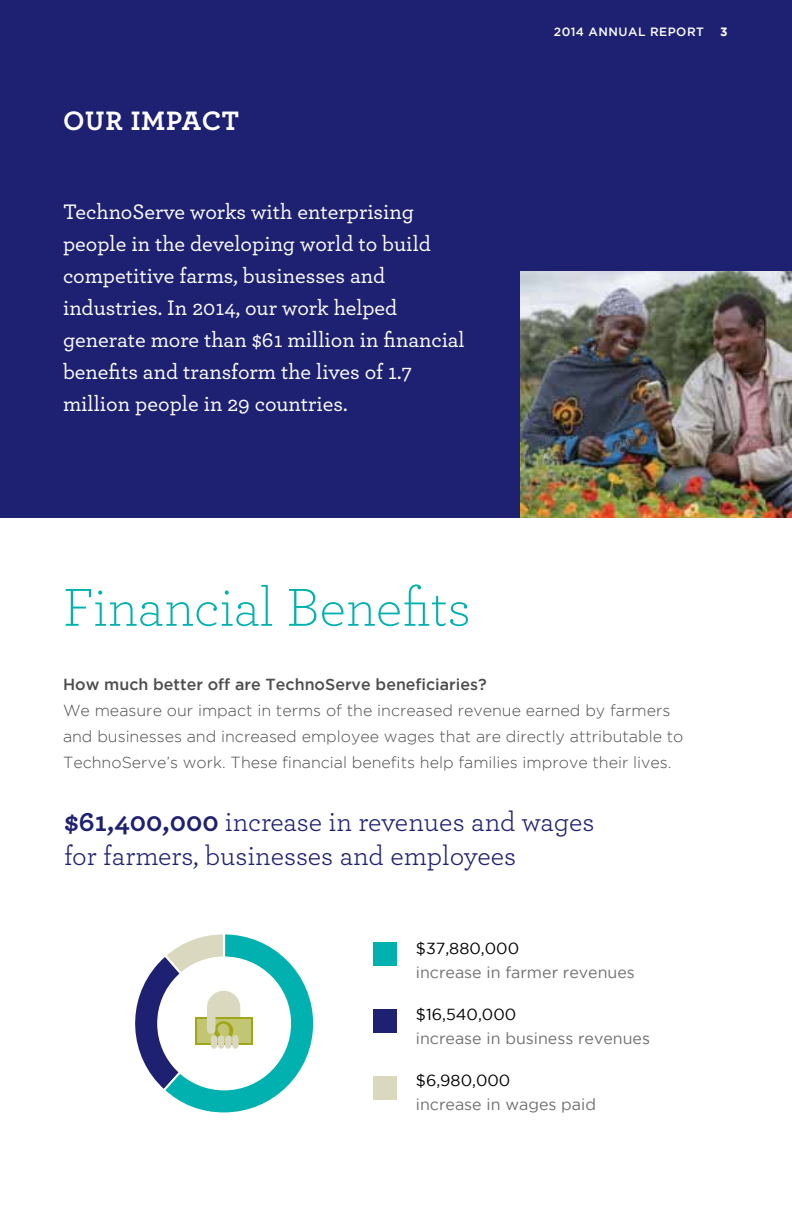
<style>
.page{position:relative;width:792px;height:1224px;background:#fff}
.page>*{position:absolute;margin:0;border:0;box-sizing:border-box;transform-origin:0 0}
.t1{font:300 56px "Archer";letter-spacing:-.005em;color:#00b1b0}
.t2{font:28px/34px "Archer";color:#1e2171}
.t3{font:700 28px "Archer";letter-spacing:.03em;color:#fff}
.t4{font:500 22px/32px "Archer";color:#fff}
.t5{font:300 16px/26px "Gotham";color:#4d4d4f}
.t6{font:16px "Gotham";color:#717073}
.t7{font:500 16px "Gotham";color:#4d4d4f}
.t8{font:16px "Gotham";color:#000}
.t9{font:500 12px "Gotham";letter-spacing:.045em;color:#fff}
.t10{font:700 12px "Gotham";color:#fff}
.s1{font-weight:700}
</style>
<div class="page">
<div style="left:0;top:0;width:792px;height:517px;background:#1e2171"></div>
<div style="left:373px;top:942px;width:24px;height:23px;background:#00b1b0"></div>
<div style="left:373px;top:1009px;width:24px;height:24px;background:#1e2171"></div>
<div style="left:373px;top:1076px;width:24px;height:24px;background:#dad8be"></div>
<svg style="left:135px;top:934px;width:179px;height:179px"></svg>
<img style="left:521px;top:271px;width:271px;height:246px">
<p class="t3" style="left:63px;top:99px;width:177px">OUR IMPACT</p>
<p class="t4" style="left:63px;top:195px;width:403px">TechnoServe works with enterprising people in the developing world to build competitive farms, businesses and industries. In 2014, our work helped generate more than $61 million in financial benefits and transform the lives of 1.7 million people in 29 countries.</p>
<h1 class="t1" style="left:63px;top:571px;width:409px">Financial Benefits</h1>
<p class="t9" style="left:554px;top:25px;width:149px">2014 annual report</p>
<p class="t10" style="left:720px;top:25px;width:9px">3</p>
<p class="t7" style="left:63px;top:676px;width:425px">How much better off are TechnoServe beneficiaries?</p>
<p class="t5" style="left:63px;top:697px;width:622px">We measure our impact in terms of the increased revenue earned by farmers and businesses and increased employee wages that are directly attributable to<br>TechnoServe’s work. These financial benefits help families improve their lives.</p>
<p class="t2" style="left:64px;top:803px;width:532px"><span class="s1">$61,400,000</span> increase in revenues and wages for farmers, businesses and employees</p>
<p class="t8" style="left:416px;top:940px;width:105px">$37,880,000</p>
<p class="t6" style="left:416px;top:964px;width:221px">increase in farmer revenues</p>
<p class="t8" style="left:416px;top:1006px;width:102px">$16,540,000</p>
<p class="t6" style="left:416px;top:1030px;width:236px">increase in business revenues</p>
<p class="t8" style="left:416px;top:1072px;width:96px">$6,980,000</p>
<p class="t6" style="left:416px;top:1096px;width:182px">increase in wages paid</p>
</div>
